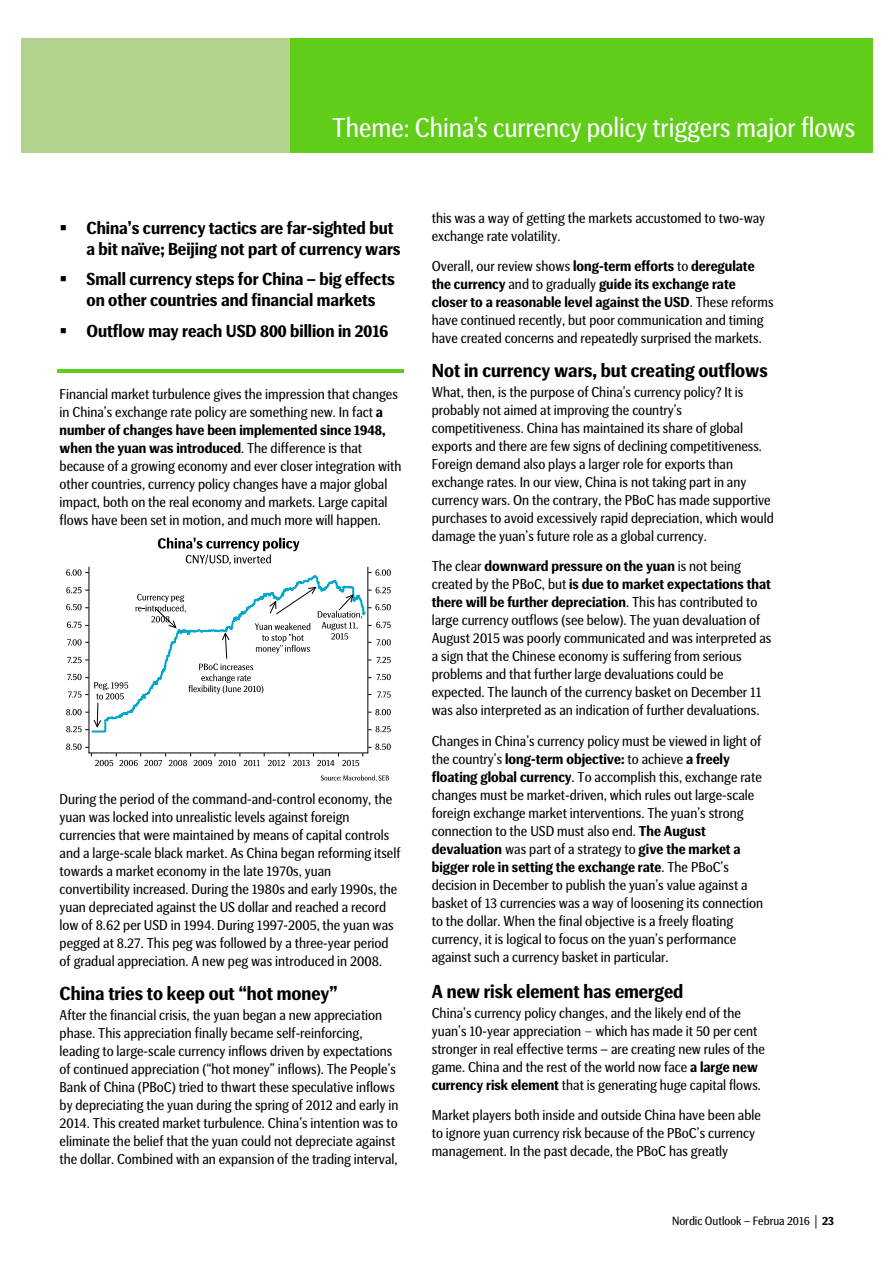
<style>
.page{position:relative;width:893px;height:1263px;background:#fff}
.page>*{position:absolute;margin:0;border:0;box-sizing:border-box;transform-origin:0 0}
.t1{font:27px "SEB Basic";color:#fff}
.t2{font:700 18.75px "SEB Basic";color:#000}
.t3{font:700 17.25px/20.7px "SEB Basic";color:#000}
.t4{font:14.25px/18px "SEB Basic";color:#000}
.t5{font:12px "SEB Basic";color:#000}
.s1{font-weight:700}
.s2{font-family:"Courier New"}
</style>
<div class="page">
<div style="left:22px;top:38px;width:268px;height:115px;background:#b2d28e"></div>
<div style="left:290px;top:38px;width:582px;height:115px;background:#60cd18"></div>
<hr style="left:57px;top:369px;width:347px;height:4px;background:#60cd18">
<svg style="left:91px;top:537px;width:277px;height:230px"></svg>
<hr style="left:89px;top:567px;width:1px;height:186px;background:#000">
<hr style="left:367px;top:567px;width:1px;height:186px;background:#000">
<svg style="left:136px;top:586px;width:226px;height:108px"></svg>
<svg style="left:66px;top:569px;width:23px;height:7px"></svg>
<svg style="left:66px;top:587px;width:23px;height:6px"></svg>
<svg style="left:66px;top:604px;width:23px;height:6px"></svg>
<svg style="left:67px;top:622px;width:22px;height:6px"></svg>
<svg style="left:67px;top:639px;width:22px;height:7px"></svg>
<svg style="left:67px;top:657px;width:22px;height:6px"></svg>
<svg style="left:66px;top:674px;width:62px;height:58px"></svg>
<svg style="left:368px;top:569px;width:23px;height:7px"></svg>
<svg style="left:368px;top:587px;width:23px;height:6px"></svg>
<svg style="left:368px;top:604px;width:23px;height:6px"></svg>
<svg style="left:368px;top:622px;width:23px;height:6px"></svg>
<svg style="left:368px;top:639px;width:23px;height:7px"></svg>
<svg style="left:368px;top:657px;width:23px;height:6px"></svg>
<svg style="left:368px;top:674px;width:23px;height:6px"></svg>
<svg style="left:377px;top:692px;width:14px;height:6px"></svg>
<svg style="left:368px;top:709px;width:23px;height:6px"></svg>
<svg style="left:368px;top:726px;width:23px;height:6px"></svg>
<svg style="left:66px;top:744px;width:325px;height:22px"></svg>
<svg style="left:320px;top:775px;width:69px;height:6px"></svg>
<h1 class="t1" style="left:332px;top:116px;width:524px">Theme: China’s currency policy triggers major flows</h1>
<p class="t3" style="left:86px;top:219px;width:316px;text-indent:-27px">▪ China’s currency tactics are far-sighted but a bit naïve; Beijing not part of currency wars</p>
<p class="t3" style="left:60px;top:270px;width:337px;text-align:center">▪ Small currency steps for China – big effects on other countries and financial markets</p>
<p class="t3" style="left:60px;top:321px;width:330px">▪ Outflow may reach USD 800 billion in 2016</p>
<p class="t4" style="left:60px;top:386px;width:343px">Financial market turbulence gives the impression that changes in China’s exchange rate policy are something new. In fact <span class="s1">a number of changes have been implemented since 1948, when the yuan was introduced</span>. The difference is that because of a growing economy and ever closer integration with other countries, currency policy changes have a major global impact, both on the real economy and markets. Large capital flows have been set in motion, and much more will happen.</p>
<p class="t4" style="left:60px;top:791px;width:342px">During the period of the command-and-control economy, the yuan was locked into unrealistic levels against foreign currencies that were maintained by means of capital controls and a large-scale black market. As China began reforming itself towards a market economy in the late 1970s, yuan convertibility increased. During the 1980s and early 1990s, the yuan depreciated against the US dollar and reached a record low of 8.62 per USD in 1994. During 1997-2005, the yuan was pegged at 8.27. This peg was followed by a three-year period of gradual appreciation. A new peg was introduced in 2008.</p>
<h2 class="t2" style="left:60px;top:986px;width:279px">China tries to keep out “hot money”</h2>
<p class="t4" style="left:60px;top:1007px;width:340px">After the financial crisis, the yuan began a new appreciation phase. This appreciation finally became self-reinforcing, leading to large-scale currency inflows driven by expectations of continued appreciation (“hot money” inflows). The People’s Bank of China (PBoC) tried to thwart these speculative inflows by depreciating the yuan during the spring of 2012 and early in 2014. This created market turbulence. China’s intention was to eliminate the belief that the yuan could not depreciate against the dollar. Combined with an expansion of the trading interval,</p>
<p class="t4" style="left:432px;top:210px;width:335px">this was a way of getting the markets accustomed to two-way exchange rate volatility.</p>
<p class="t4" style="left:432px;top:258px;width:343px">Overall, our review shows <span class="s1">long-term efforts</span> to <span class="s1">deregulate the currency</span> and to gradually <span class="s1">guide its exchange rate closer to a reasonable level against the USD</span>. These reforms have continued recently, but poor communication and timing have created concerns and repeatedly surprised the markets.</p>
<h2 class="t2" style="left:432px;top:363px;width:337px">Not in currency wars, but creating outflows</h2>
<p class="t4" style="left:432px;top:384px;width:343px">What, then, is the purpose of China’s currency policy? It is probably not aimed at improving the country’s competitiveness. China has maintained its share of global exports and there are few signs of declining competitiveness.<br>Foreign demand also plays a larger role for exports than exchange rates. In our view, China is not taking part in any currency wars. On the contrary, the PBoC has made supportive purchases to avoid excessively rapid depreciation, which would damage the yuan’s future role as a global currency.</p>
<p class="t4" style="left:432px;top:558px;width:341px">The clear <span class="s1">downward pressure on the yuan</span> is not being created by the PBoC, but <span class="s1">is due to market expectations that there will be further depreciation</span>. This has contributed to large currency outflows (see below). The yuan devaluation of August 2015 was poorly communicated and was interpreted as a sign that the Chinese economy is suffering from serious problems and that further large devaluations could be expected. The launch of the currency basket on December 11 was also interpreted as an indication of further devaluations.</p>
<p class="t4" style="left:432px;top:733px;width:333px">Changes in China’s currency policy must be viewed in light of the country’s <span class="s1">long-term objective:</span> to achieve <span class="s1">a freely floating global currency</span>. To accomplish this, exchange rate changes must be market-driven, which rules out large-scale foreign exchange market interventions. The yuan’s strong connection to the USD must also end. <span class="s1">The August devaluation</span> was part of a strategy to <span class="s1">give the market a bigger role in setting the exchange rate</span>. The PBoC’s decision in December to publish the yuan’s value against a basket of 13 currencies was a way of loosening its connection to the dollar. When the final objective is a freely floating currency, it is logical to focus on the yuan’s performance against such a currency basket in particular.</p>
<h2 class="t2" style="left:432px;top:984px;width:253px">A new risk element has emerged</h2>
<p class="t4" style="left:432px;top:1005px;width:334px">China’s currency policy changes, and the likely end of the yuan’s 10-year appreciation <span class="s2">−</span> which has made it 50 per cent stronger in real effective terms – are creating new rules of the game. China and the rest of the world now face <span class="s1">a large new currency risk element</span> that is generating huge capital flows.</p>
<p class="t4" style="left:432px;top:1107px;width:331px">Market players both inside and outside China have been able to ignore yuan currency risk because of the PBoC’s currency management. In the past decade, the PBoC has greatly</p>
<p class="t5" style="left:672px;top:1216px;width:163px">Nordic Outlook – Februa 2016 <span class="s2">│</span> <span class="s1">23</span></p>
</div>
